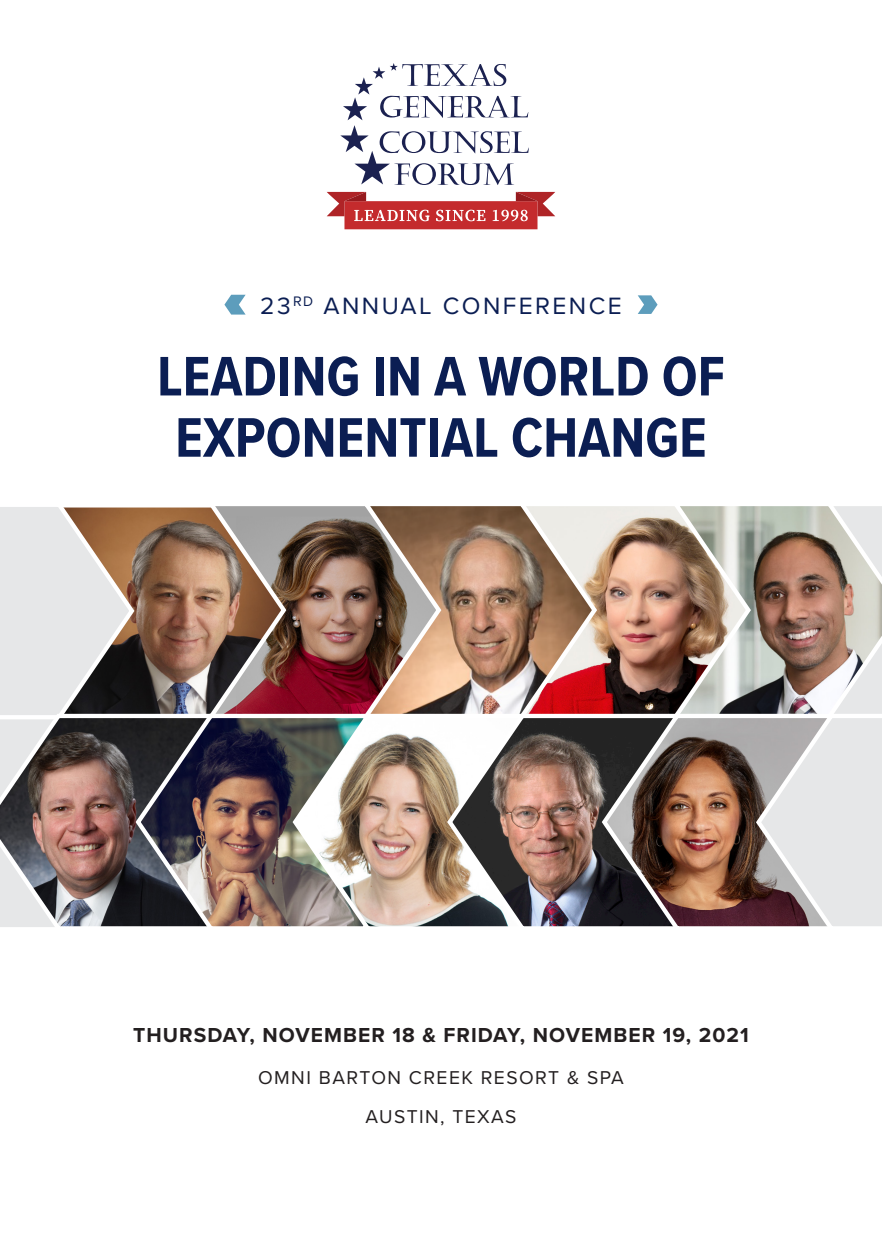
<style>
.page{position:relative;width:882px;height:1260px;background:#fff}
.page>*{position:absolute;margin:0;border:0;box-sizing:border-box;transform-origin:0 0}
.t1{font:700 57.75px/61.2px "Proxima Nova Cond";color:#0b1e53;text-align:center}
.t2{font:24.5px "Proxima Nova";letter-spacing:.1em;color:#0b1e53}
.t3{font:700 21px "Proxima Nova";letter-spacing:.05em;color:#231f20}
.t4{font:19.25px/38.5px "Proxima Nova";letter-spacing:.075em;color:#231f20;text-align:center}
</style>
<div class="page">
<img style="left:600px;top:506px;width:143px;height:206px">
<img style="left:444px;top:506px;width:156px;height:206px">
<img style="left:289px;top:506px;width:155px;height:206px">
<img style="left:137px;top:506px;width:152px;height:206px">
<img style="left:137px;top:712px;width:153px;height:215px">
<img style="left:290px;top:712px;width:155px;height:215px">
<img style="left:445px;top:712px;width:154px;height:215px">
<img style="left:599px;top:712px;width:144px;height:215px">
<svg style="left:743px;top:506px;width:139px;height:421px;background:#b9afaa"></svg>
<svg style="left:327px;top:192px;width:228px;height:37px"></svg>
<svg style="left:340px;top:63px;width:189px;height:122px"></svg>
<svg style="left:224px;top:295px;width:22px;height:20px"></svg>
<svg style="left:638px;top:295px;width:20px;height:19px"></svg>
<svg style="left:0;top:507px;width:137px;height:420px;background:#a49894"></svg>
<p class="t2" style="left:260px;top:288px;width:363px">23<sup>RD</sup> ANNUAL CONFERENCE</p>
<h1 class="t1" style="left:157px;top:344px;width:569px">LEADING IN A WORLD OF<br>EXPONENTIAL CHANGE</h1>
<p class="t3" style="left:133px;top:1019px;width:617px">THURSDAY, NOVEMBER 18 &amp; FRIDAY, NOVEMBER 19, 2021</p>
<p class="t4" style="left:258px;top:1058px;width:367px">OMNI BARTON CREEK RESORT &amp; SPA<br>AUSTIN, TEXAS</p>
</div>
